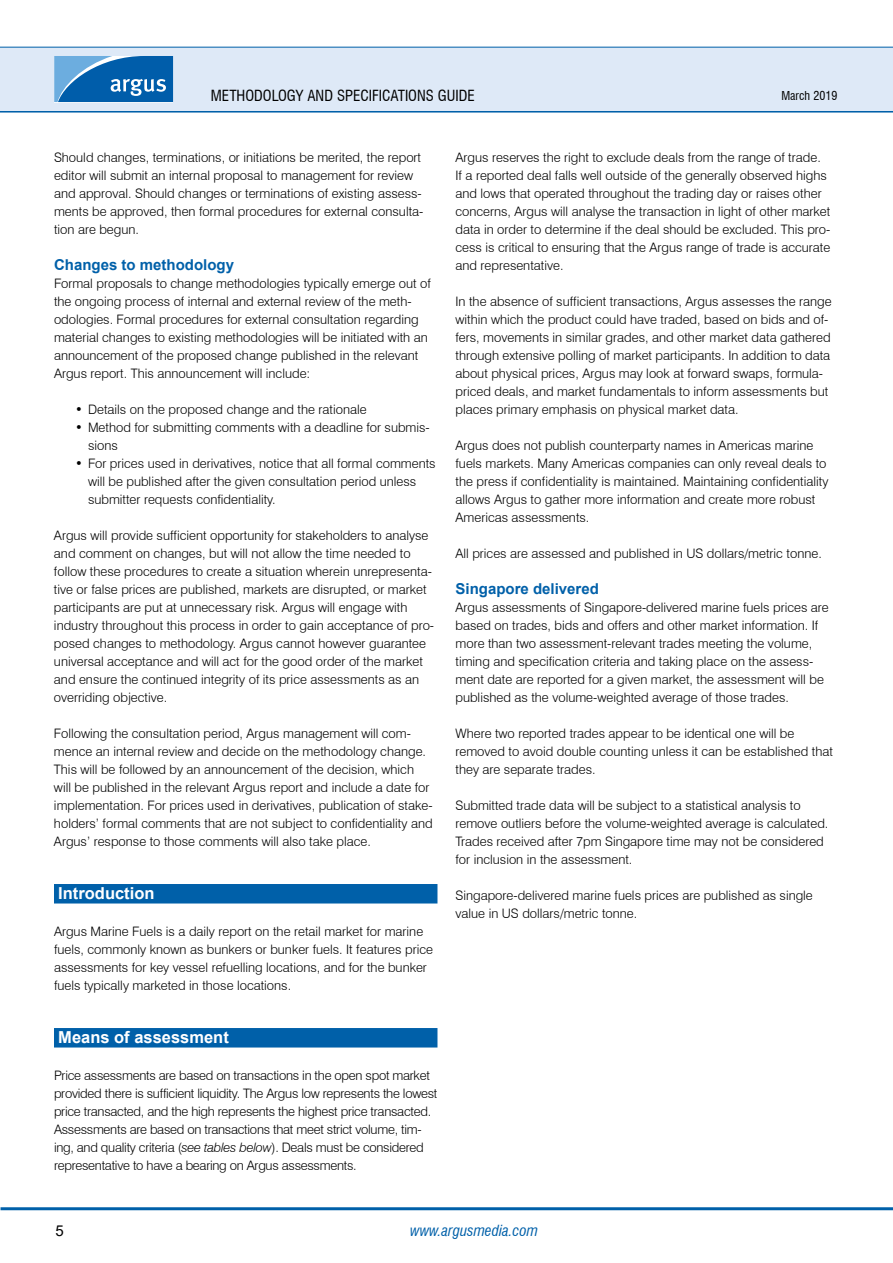
<style>
.page{position:relative;width:893px;height:1263px;background:#fff}
.page>*{position:absolute;margin:0;border:0;box-sizing:border-box;transform-origin:0 0}
.t1{font:700 16.5px "Arial";color:#fff}
.t2{font:700 15px "Arial";color:#0060a9}
.t3{font:condensed 15px "Swiss 721 BT";color:#000}
.t4{font:italic condensed 15px "Swiss 721 BT";color:#0060a9}
.t5{font:15px "Arial";color:#000}
.t6{font:300 13.05px/18px "Swiss 721 BT";color:#000}
.t7{font:300 13.05px/18px "Swiss 721 BT";letter-spacing:-.02em;color:#000}
.t8{font:condensed 12px "Swiss 721 BT";color:#000}
.s1{font-style:italic}
</style>
<div class="page">
<hr style="left:0;top:110px;width:893px;height:3px;background:#0060a9">
<div style="left:0;top:47px;width:893px;height:64px;background:#dee9f7"></div>
<hr style="left:0;top:47px;width:893px;height:1px;background:#0060a9">
<svg style="left:54px;top:56px;width:119px;height:46px;background:#307dbd"></svg>
<hr style="left:1px;top:1207px;width:892px;height:3px;background:#0060a9">
<div style="left:54px;top:884px;width:383px;height:19px;background:#0060a9"></div>
<div style="left:54px;top:1028px;width:383px;height:19px;background:#0060a9"></div>
<p class="t3" style="left:211px;top:86px;width:265px">METHODOLOGY AND SPECIFICATIONS GUIDE</p>
<p class="t8" style="left:781px;top:88px;width:58px">MARCH 2019</p>
<p class="t6" style="left:54px;top:148px;width:371px">Should changes, terminations, or initiations be merited, the report editor will submit an internal proposal to management for review and approval. Should changes or terminations of existing assess&shy;ments be approved, then formal procedures for external consulta&shy;tion are begun.</p>
<p class="t2" style="left:54px;top:254px;width:182px">Changes to methodology</p>
<p class="t6" style="left:54px;top:274px;width:379px">Formal proposals to change methodologies typically emerge out of the ongoing process of internal and external review of the meth&shy;odologies. Formal procedures for external consultation regarding material changes to existing methodologies will be initiated with an announcement of the proposed change published in the relevant Argus report. This announcement will include:</p>
<p class="t6" style="left:75px;top:400px;width:293px">• Details on the proposed change and the rationale</p>
<p class="t6" style="left:88px;top:418px;width:343px;text-indent:-13px">• Method for submitting comments with a deadline for submis&shy;sions</p>
<p class="t6" style="left:88px;top:454px;width:349px;text-indent:-13px">• For prices used in derivatives, notice that all formal comments will be published after the given consultation period unless submitter requests confidentiality.</p>
<p class="t6" style="left:54px;top:526px;width:382px">Argus will provide sufficient opportunity for stakeholders to analyse and comment on changes, but will not allow the time needed to follow these procedures to create a situation wherein unrepresenta&shy;tive or false prices are published, markets are disrupted, or market participants are put at unnecessary risk. Argus will engage with industry throughout this process in order to gain acceptance of pro&shy;posed changes to methodology. Argus cannot however guarantee universal acceptance and will act for the good order of the market and ensure the continued integrity of its price assessments as an overriding objective.</p>
<p class="t6" style="left:54px;top:724px;width:380px">Following the consultation period, Argus management will com&shy;mence an internal review and decide on the methodology change.<br>This will be followed by an announcement of the decision, which will be published in the relevant Argus report and include a date for implementation. For prices used in derivatives, publication of stake&shy;holders’ formal comments that are not subject to confidentiality and Argus’ response to those comments will also take place.</p>
<p class="t1" style="left:58px;top:882px;width:98px">Introduction</p>
<p class="t6" style="left:54px;top:922px;width:380px">Argus Marine Fuels is a daily report on the retail market for marine fuels, commonly known as bunkers or bunker fuels. It features price assessments for key vessel refuelling locations, and for the bunker fuels typically marketed in those locations.</p>
<p class="t1" style="left:58px;top:1026px;width:172px">Means of assessment</p>
<p class="t7" style="left:54px;top:1066px;width:385px">Price assessments are based on transactions in the open spot market provided there is sufficient liquidity. The Argus low represents the lowest price transacted, and the high represents the highest price transacted.<br>Assessments are based on transactions that meet strict volume, tim&shy;ing, and quality criteria (<span class="s1">see tables below</span>). Deals must be considered representative to have a bearing on Argus assessments.</p>
<p class="t6" style="left:455px;top:148px;width:376px">Argus reserves the right to exclude deals from the range of trade.<br>If a reported deal falls well outside of the generally observed highs and lows that operated throughout the trading day or raises other concerns, Argus will analyse the transaction in light of other market data in order to determine if the deal should be excluded. This pro&shy;cess is critical to ensuring that the Argus range of trade is accurate and representative.</p>
<p class="t6" style="left:455px;top:292px;width:378px">In the absence of sufficient transactions, Argus assesses the range within which the product could have traded, based on bids and of&shy;fers, movements in similar grades, and other market data gathered through extensive polling of market participants. In addition to data about physical prices, Argus may look at forward swaps, formula&shy;priced deals, and market fundamentals to inform assessments but places primary emphasis on physical market data.</p>
<p class="t6" style="left:455px;top:436px;width:374px">Argus does not publish counterparty names in Americas marine fuels markets. Many Americas companies can only reveal deals to the press if confidentiality is maintained. Maintaining confidentiality allows Argus to gather more information and create more robust Americas assessments.</p>
<p class="t6" style="left:455px;top:544px;width:368px">All prices are assessed and published in US dollars/metric tonne.</p>
<p class="t2" style="left:455px;top:578px;width:145px">Singapore delivered</p>
<p class="t6" style="left:455px;top:598px;width:375px">Argus assessments of Singapore-delivered marine fuels prices are based on trades, bids and offers and other market information. If more than two assessment-relevant trades meeting the volume, timing and specification criteria and taking place on the assess&shy;ment date are reported for a given market, the assessment will be published as the volume-weighted average of those trades.</p>
<p class="t6" style="left:455px;top:724px;width:379px">Where two reported trades appear to be identical one will be removed to avoid double counting unless it can be established that they are separate trades.</p>
<p class="t6" style="left:455px;top:796px;width:374px">Submitted trade data will be subject to a statistical analysis to remove outliers before the volume-weighted average is calculated.<br>Trades received after 7pm Singapore time may not be considered for inclusion in the assessment.</p>
<p class="t6" style="left:455px;top:886px;width:359px">Singapore-delivered marine fuels prices are published as single value in US dollars/metric tonne.</p>
<p class="t5" style="left:55px;top:1220px;width:10px">5</p>
<p class="t4" style="left:410px;top:1221px;width:129px">www.argusmedia.com</p>
</div>
